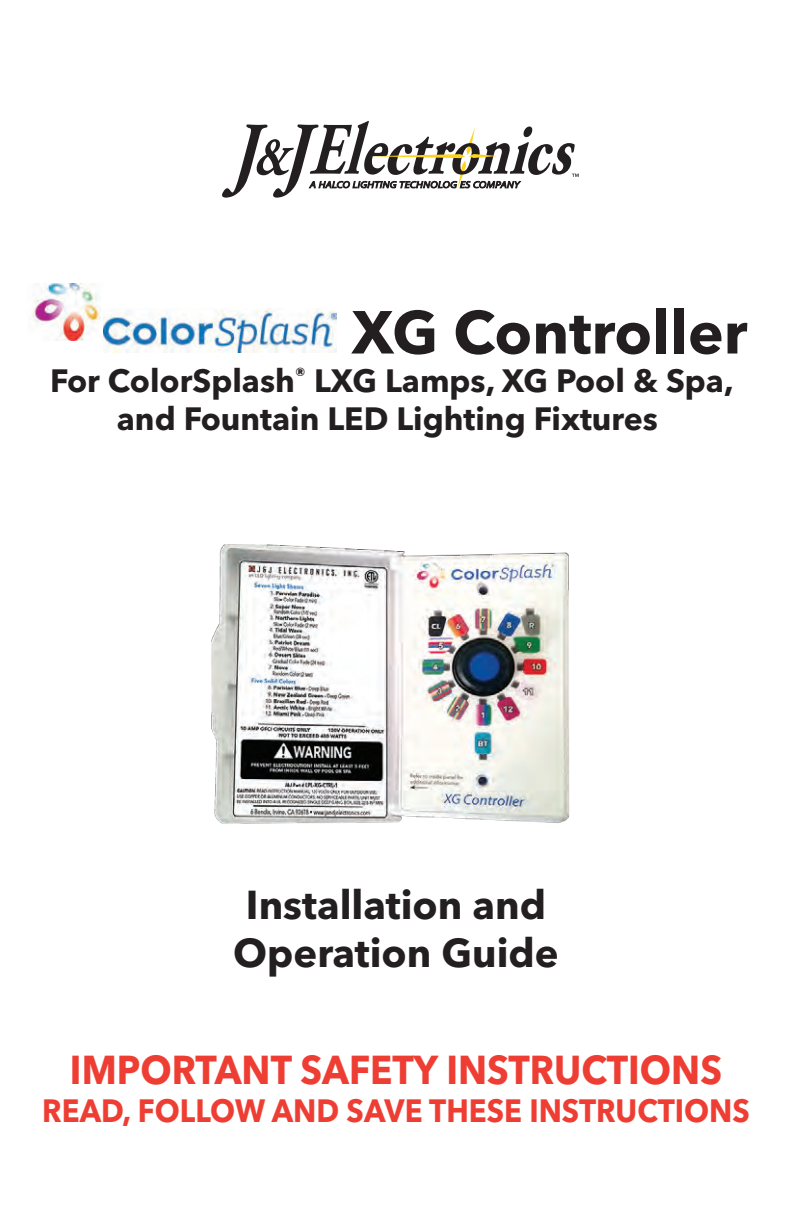
<style>
.page{position:relative;width:792px;height:1224px;background:#fff}
.page>*{position:absolute;margin:0;border:0;box-sizing:border-box;transform-origin:0 0}
.t1{font:700 60px "Avenir Next LT Pro";color:#231f20}
.t2{font:700 40px/48px "Avenir Next LT Pro";color:#231f20;text-align:center}
.t3{font:700 40px "Avenir Next LT Pro";color:#ee3e34;scale:.92 1}
.t4{font:700 32px/38.4px "Avenir Next LT Pro";color:#231f20;text-align:center}
.t5{font:700 32px "Avenir Next LT Pro";color:#ee3e34;scale:.92 1}
</style>
<div class="page">
<img style="left:103px;top:308px;width:233px;height:45px">
<img style="left:29px;top:284px;width:72px;height:56px">
<svg style="left:222px;top:121px;width:357px;height:77px"></svg>
<img style="left:211px;top:545px;width:359px;height:279px">
<h1 class="t1" style="left:352px;top:296px;width:397px">XG Controller</h1>
<p class="t4" style="left:50px;top:361px;width:685px">For ColorSplash<sup>®</sup> LXG Lamps, XG Pool &amp; Spa, and Fountain LED Lighting Fixtures</p>
<p class="t2" style="left:233px;top:880px;width:327px">Installation and<br>Operation Guide</p>
<p class="t3" style="left:70px;top:1045px;width:710px">IMPORTANT SAFETY INSTRUCTIONS</p>
<p class="t5" style="left:42px;top:1091px;width:771px">READ, FOLLOW AND SAVE THESE INSTRUCTIONS</p>
</div>
